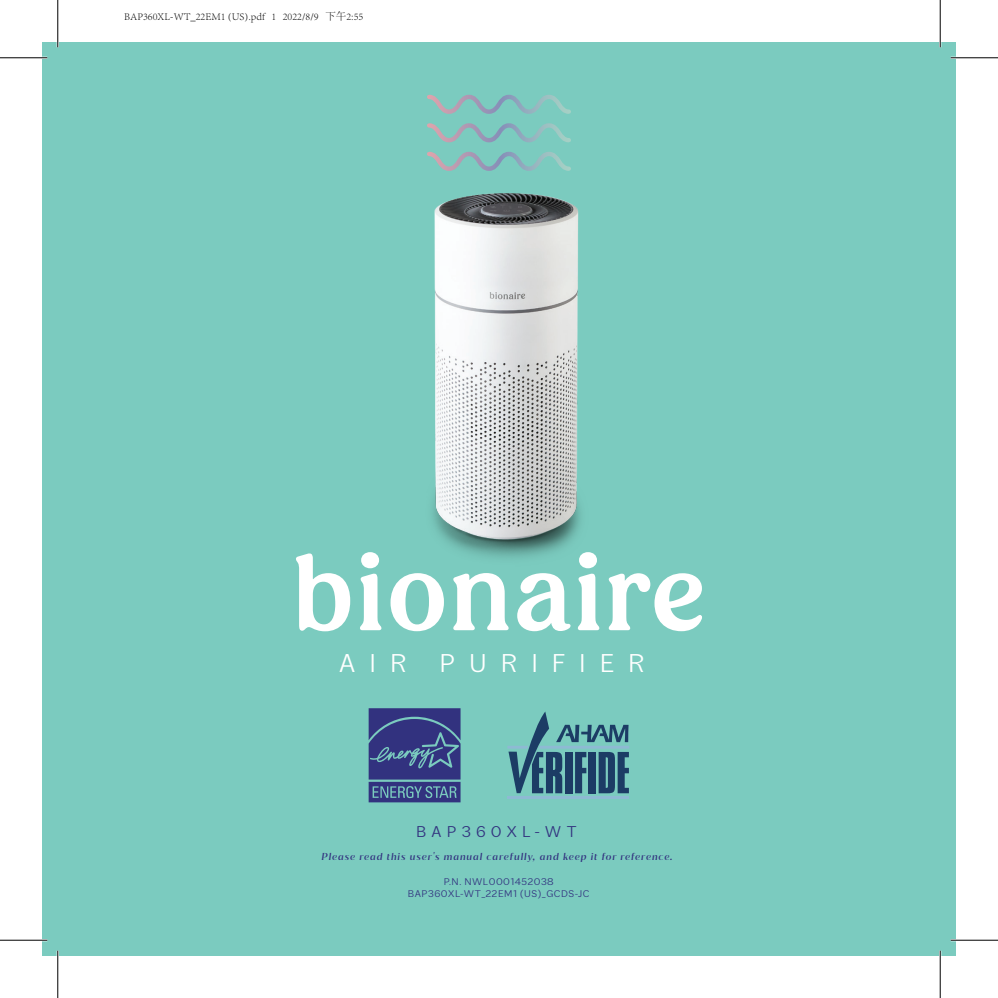
<style>
.page{position:relative;width:998px;height:998px;background:#fff}
.page>*{position:absolute;margin:0;border:0;box-sizing:border-box;transform-origin:0 0}
.t1{font:300 28px "Macklin Sans";letter-spacing:.5em;color:#fff}
.t2{font:300 16.97px "Macklin Sans";letter-spacing:.3em;color:#32327f}
.t3{font:300 10.5px/12.1px "Macklin Sans";letter-spacing:.05em;color:#32327f;text-align:center}
.t4{font:300 10.5px "Adobe Song Std";color:#000}
.t5{font:italic 500 9.62px "Jazmin";letter-spacing:.1em;color:#32327f}
</style>
<div class="page">
<div style="left:42px;top:42px;width:914px;height:914px;background:#7bcbbf"></div>
<svg style="left:299px;top:578px;width:51px;height:53px"></svg>
<svg style="left:360px;top:578px;width:21px;height:52px"></svg>
<svg style="left:390px;top:578px;width:54px;height:53px"></svg>
<svg style="left:453px;top:578px;width:56px;height:52px"></svg>
<svg style="left:517px;top:578px;width:53px;height:53px"></svg>
<svg style="left:577px;top:578px;width:22px;height:52px"></svg>
<svg style="left:608px;top:578px;width:94px;height:53px"></svg>
<img style="left:296px;top:193px;width:401px;height:385px">
<svg style="left:427px;top:94px;width:144px;height:49px"></svg>
<svg style="left:427px;top:151px;width:144px;height:20px"></svg>
<svg style="left:368px;top:708px;width:92px;height:94px;background:#3e4c8a"></svg>
<hr style="left:507px;top:796px;width:122px;height:3px;background:#8fbad4">
<svg style="left:507px;top:711px;width:122px;height:82px"></svg>
<hr style="left:0;top:57px;width:47px;height:2px;background:#fff">
<hr style="left:950px;top:57px;width:48px;height:2px;background:#fff">
<hr style="left:0;top:939px;width:47px;height:2px;background:#fff">
<hr style="left:950px;top:939px;width:48px;height:2px;background:#fff">
<hr style="left:57px;top:0;width:2px;height:47px;background:#fff">
<hr style="left:57px;top:950px;width:2px;height:48px;background:#fff">
<hr style="left:939px;top:0;width:2px;height:47px;background:#fff">
<hr style="left:939px;top:950px;width:2px;height:48px;background:#fff">
<hr style="left:0;top:57px;width:47px;height:1px;background:#000">
<hr style="left:950px;top:57px;width:48px;height:1px;background:#000">
<hr style="left:0;top:939px;width:47px;height:1px;background:#000">
<hr style="left:950px;top:939px;width:48px;height:1px;background:#000">
<hr style="left:57px;top:0;width:1px;height:47px;background:#000">
<hr style="left:57px;top:950px;width:1px;height:48px;background:#000">
<hr style="left:939px;top:0;width:1px;height:47px;background:#000">
<hr style="left:939px;top:950px;width:1px;height:48px;background:#000">
<p class="t4" style="left:124px;top:11px;width:241px">BAP360XL-WT_22EM1 (US).pdf 1 2022/8/9 下午2:55</p>
<h1 class="t1" style="left:339px;top:647px;width:307px">AIR PURIFIER</h1>
<h2 class="t2" style="left:416px;top:821px;width:162px">BAP360XL-WT</h2>
<p class="t5" style="left:321px;top:851px;width:352px">Please read this user's manual carefully, and keep it for reference.</p>
<p class="t3" style="left:408px;top:875px;width:183px">P.N. NWL0001452038<br>BAP360XL-WT_22EM1 (US)_GCDS-JC</p>
</div>
